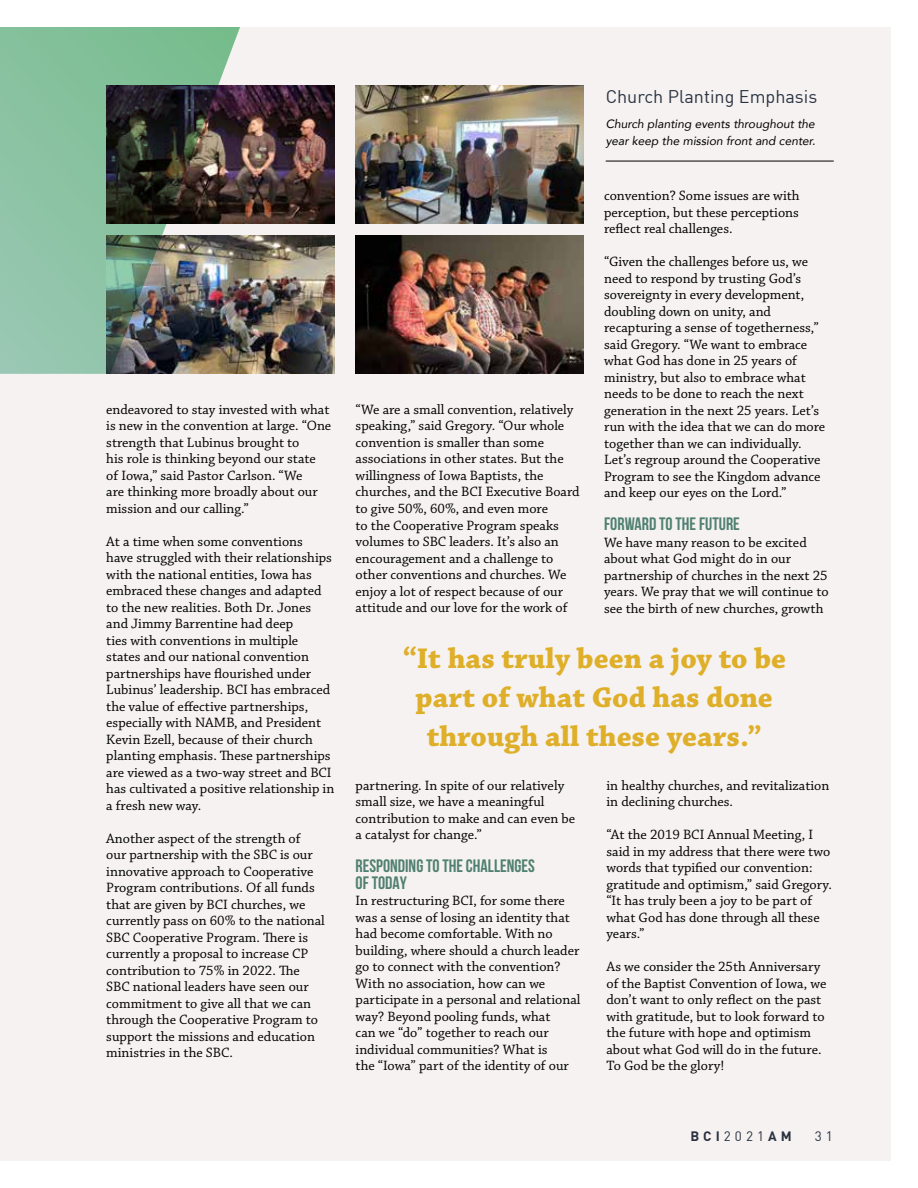
<style>
.page{position:relative;width:918px;height:1188px;background:#fff}
.page>*{position:absolute;margin:0;border:0;box-sizing:border-box;transform-origin:0 0}
.t1{font:700 30px/39px "Chaparral Pro";color:#dfaf29;text-align:center}
.t2{font:700 18px/16.5px "Bebas Neue";color:#508071}
.t3{font:18px "DIN";color:#2b3443}
.t4{font:14.25px/16.5px "Chaparral Pro";color:#000}
.t5{font:700 13.5px "DIN";color:#2b3443}
.t6{font:13.5px "DIN";color:#2b3443}
.t7{font:italic 12px/16.5px "Avenir";color:#000}
.s1{font-weight:400}
</style>
<div class="page">
<div style="left:0;top:27px;width:891px;height:1134px;background:#f5f2f1"></div>
<img style="left:240px;top:85px;width:94px;height:138px">
<img style="left:356px;top:85px;width:228px;height:138px">
<img style="left:240px;top:236px;width:94px;height:138px">
<img style="left:356px;top:236px;width:228px;height:138px">
<img style="left:0;top:27px;width:240px;height:347px">
<hr style="left:606px;top:161px;width:228px;height:1px;background:#000">
<p class="t4" style="left:106px;top:402px;width:226px">endeavored to stay invested with what is new in the convention at large. “One strength that Lubinus brought to<br>his role is thinking beyond our state of Iowa,” said Pastor Carlson. “We<br>are thinking more broadly about our mission and our calling.”</p>
<p class="t4" style="left:106px;top:534px;width:230px">At a time when some conventions<br>have struggled with their relationships with the national entities, Iowa has embraced these changes and adapted to the new realities. Both Dr. Jones and Jimmy Barrentine had deep<br>ties with conventions in multiple states and our national convention partnerships have flourished under Lubinus’ leadership. BCI has embraced the value of effective partnerships, especially with NAMB, and President Kevin Ezell, because of their church planting emphasis. These partnerships are viewed as a two-way street and BCI has cultivated a positive relationship in a fresh new way.</p>
<p class="t4" style="left:106px;top:831px;width:220px">Another aspect of the strength of<br>our partnership with the SBC is our innovative approach to Cooperative Program contributions. Of all funds that are given by BCI churches, we currently pass on 60% to the national SBC Cooperative Program. There is currently a proposal to increase CP contribution to 75% in 2022. The SBC national leaders have seen our commitment to give all that we can through the Cooperative Program to support the missions and education ministries in the SBC.</p>
<p class="t4" style="left:356px;top:402px;width:226px">“We are a small convention, relatively speaking,” said Gregory. “Our whole convention is smaller than some associations in other states. But the willingness of Iowa Baptists, the churches, and the BCI Executive Board to give 50%, 60%, and even more<br>to the Cooperative Program speaks volumes to SBC leaders. It’s also an encouragement and a challenge to other conventions and churches. We enjoy a lot of respect because of our attitude and our love for the work of</p>
<p class="t3" style="left:606px;top:85px;width:213px">Church Planting Emphasis</p>
<p class="t7" style="left:606px;top:116px;width:211px">Church planting events throughout the year keep the mission front and center.</p>
<p class="t4" style="left:604px;top:188px;width:197px;text-align:justify">convention? Some issues are with perception, but these perceptions reflect real challenges.</p>
<p class="t4" style="left:604px;top:254px;width:223px">“Given the challenges before us, we need to respond by trusting God’s sovereignty in every development, doubling down on unity, and recapturing a sense of togetherness,” said Gregory. “We want to embrace what God has done in 25 years of ministry, but also to embrace what needs to be done to reach the next generation in the next 25 years. Let’s run with the idea that we can do more together than we can individually.<br>Let’s regroup around the Cooperative Program to see the Kingdom advance and keep our eyes on the Lord.”</p>
<p class="t2" style="left:604px;top:515px;width:137px">FORWARD TO THE FUTURE</p>
<p class="t4" style="left:604px;top:534px;width:226px">We have many reason to be excited about what God might do in our partnership of churches in the next 25 years. We pray that we will continue to see the birth of new churches, growth</p>
<h1 class="t1" style="left:402px;top:640px;width:385px">“It has truly been a joy to be part of what God has done through all these years.”</h1>
<p class="t4" style="left:356px;top:778px;width:221px">partnering. In spite of our relatively small size, we have a meaningful contribution to make and can even be a catalyst for change.”</p>
<p class="t2" style="left:356px;top:858px;width:181px">RESPONDING TO THE CHALLENGES<br>OF TODAY</p>
<p class="t4" style="left:356px;top:893px;width:226px">In restructuring BCI, for some there was a sense of losing an identity that had become comfortable. With no building, where should a church leader go to connect with the convention?<br>With no association, how can we participate in a personal and relational way? Beyond pooling funds, what<br>can we “do” together to reach our individual communities? What is<br>the “Iowa” part of the identity of our</p>
<p class="t4" style="left:606px;top:778px;width:224px">in healthy churches, and revitalization in declining churches.</p>
<p class="t4" style="left:606px;top:827px;width:227px">“At the 2019 BCI Annual Meeting, I said in my address that there were two words that typified our convention: gratitude and optimism,” said Gregory. “It has truly been a joy to be part of what God has done through all these years.”</p>
<p class="t4" style="left:606px;top:959px;width:221px">As we consider the 25th Anniversary of the Baptist Convention of Iowa, we don’t want to only reflect on the past with gratitude, but to look forward to the future with hope and optimism about what God will do in the future.<br>To God be the glory!</p>
<p class="t5" style="left:690px;top:1128px;width:103px">BCI<span class="s1">2021</span>AM</p>
<p class="t6" style="left:815px;top:1128px;width:20px">3 1</p>
</div>
